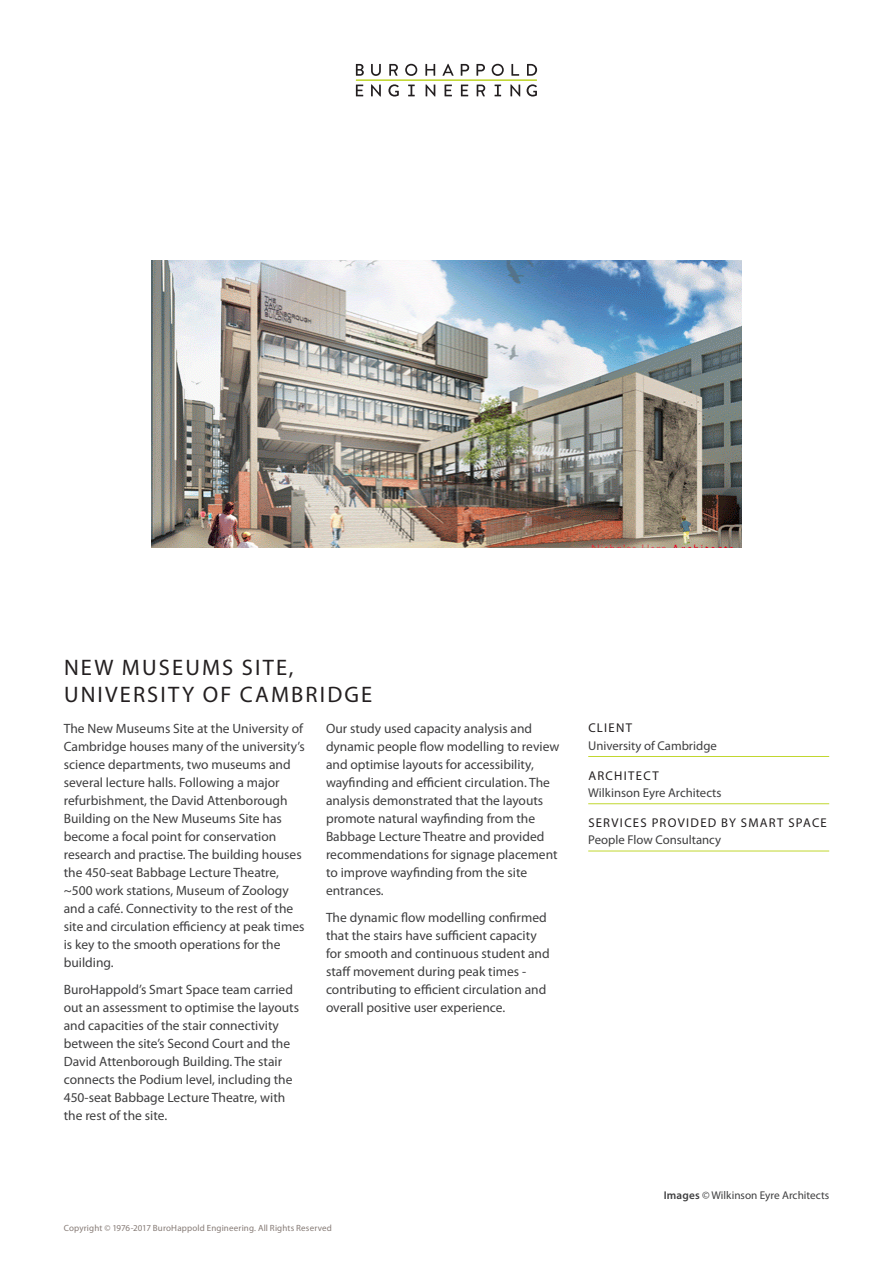
<style>
.page{position:relative;width:893px;height:1263px;background:#fff}
.page>*{position:absolute;margin:0;border:0;box-sizing:border-box;transform-origin:0 0}
.t1{font:22.5px "Myriad Pro";letter-spacing:.095em;color:#231f20}
.t2{font:13.5px/18px "Myriad Pro";color:#3e3e3f}
.Information_Panel{font:12.75px/17.2px "Myriad Pro";color:#3e3e3f}
.Information_Panel-2{font:12.75px/17.2px "Myriad Pro";letter-spacing:.08em;color:#231f20}
.t3{font:11.25px "Myriad Pro";color:#3e3e3f}
.t4{font:9px "Myriad Pro";letter-spacing:.02em;color:#867b76}
.s1{color:#231f20}
.s2{color:#3e3e3f}
.s3{font-weight:600}
</style>
<div class="page">
<hr style="left:356px;top:79px;width:181px;height:2px;background:#c1d72f">
<svg style="left:356px;top:84px;width:181px;height:13px"></svg>
<svg style="left:356px;top:64px;width:181px;height:12px"></svg>
<hr style="left:588px;top:756px;width:241px;height:1px;background:#c1d72f">
<hr style="left:588px;top:803px;width:241px;height:1px;background:#c1d72f">
<hr style="left:588px;top:851px;width:241px;height:1px;background:#c1d72f">
<img style="left:152px;top:260px;width:589px;height:288px">
<p class="t1" style="left:64px;top:654px;width:231px">NEW MUSEUMS SITE,</p>
<p class="t1" style="left:64px;top:681px;width:310px">UNIVERSITY OF CAMBRIDGE</p>
<p class="t2" style="left:64px;top:719px;width:242px">The New Museums Site at the University of Cambridge houses many of the university’s science departments, two museums and several lecture halls. Following a major refurbishment, the David Attenborough Building on the New Museums Site has become a focal point for conservation research and practise. The building houses the 450-seat Babbage Lecture Theatre, ~500 work stations, Museum of Zoology and a café. Connectivity to the rest of the site and circulation efficiency at peak times is key to the smooth operations for the building.</p>
<p class="t2" style="left:64px;top:980px;width:237px">BuroHappold’s Smart Space team carried out an assessment to optimise the layouts and capacities of the stair connectivity between the site’s Second Court and the David Attenborough Building. The stair connects the Podium level, including the 450-seat Babbage Lecture Theatre, with the rest of the site.</p>
<p class="t2" style="left:326px;top:719px;width:235px">Our study used capacity analysis and dynamic people flow modelling to review and optimise layouts for accessibility, wayfinding and efficient circulation. The analysis demonstrated that the layouts promote natural wayfinding from the Babbage Lecture Theatre and provided recommendations for signage placement to improve wayfinding from the site entrances.</p>
<p class="t2" style="left:326px;top:908px;width:225px">The dynamic flow modelling confirmed that the stairs have sufficient capacity for smooth and continuous student and staff movement during peak times - contributing to efficient circulation and overall positive user experience.</p>
<p class="t4" style="left:64px;top:1223px;width:270px">Copyright © 1976-2017 BuroHappold Engineering. All Rights Reserved</p>
<p class="Information_Panel" style="left:588px;top:719px;width:130px"><span class="s1">CLIENT<br></span>University of Cambridge</p>
<p class="Information_Panel" style="left:588px;top:767px;width:135px"><span class="s1">ARCHITECT<br></span>Wilkinson Eyre Architects</p>
<p class="Information_Panel-2" style="left:588px;top:814px;width:240px">SERVICES PROVIDED BY SMART SPACE<br><span class="s2">People Flow Consultancy</span></p>
<p class="t3" style="left:664px;top:1188px;width:167px"><span class="s3">Images</span> © Wilkinson Eyre Architects</p>
</div>
